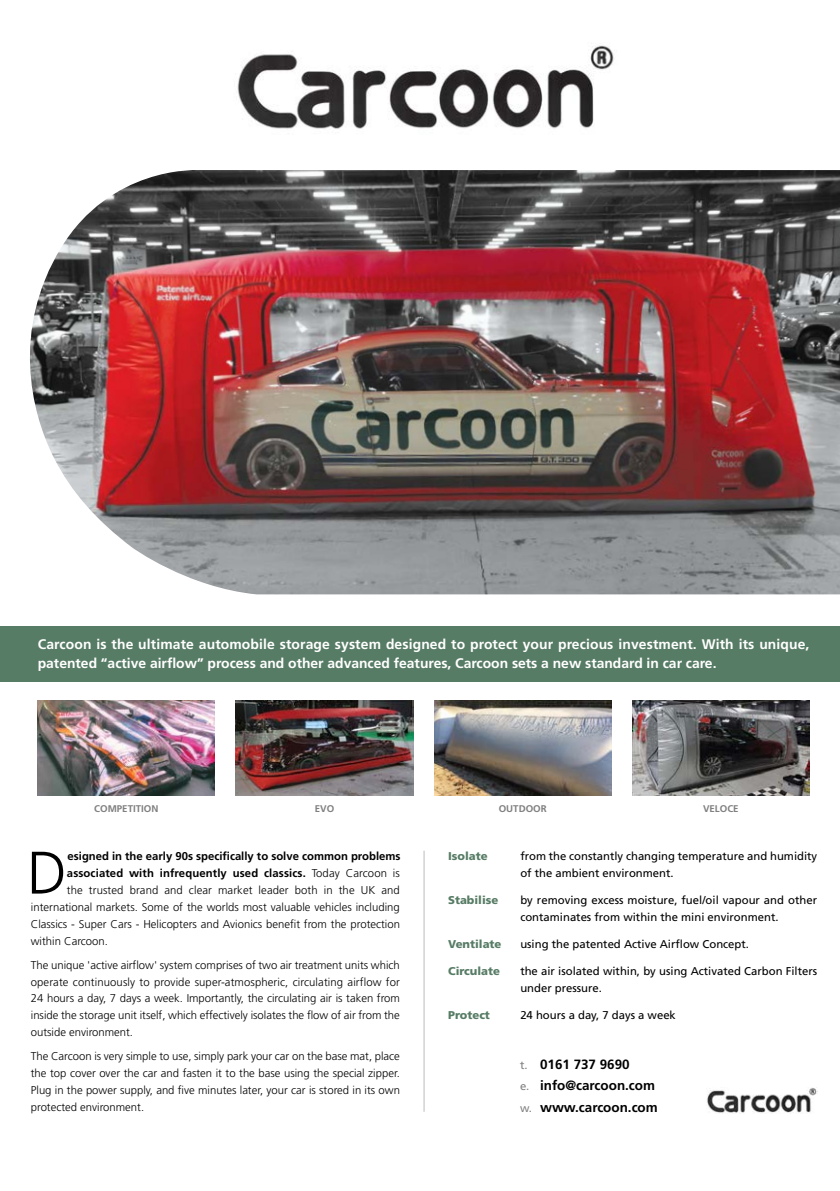
<style>
.page{position:relative;width:840px;height:1191px;background:#fff}
.page>*{position:absolute;margin:0;border:0;box-sizing:border-box;transform-origin:0 0}
.t1{font:300 60px "Frutiger";color:#000}
.t2{font:700 13.8px/19.4px "Frutiger";letter-spacing:.01em;color:#fff}
.t3{font:700 13.4px/21.2px "Frutiger";color:#000}
.t4{font:300 11.4px/17px "Frutiger";color:#000;text-align:justify}
.t5{font:11.4px/17px "Frutiger";color:#000}
.t6{font:700 11.4px "Frutiger";color:#000}
.t7{font:900 11.4px "Frutiger";color:#577c65}
.t8{font:700 9.8px "Frutiger";color:#808080}
.s1{font-weight:300}
.s2{font-weight:400;font-size:11.4px;color:#808080}
</style>
<div class="page">
<img style="left:237px;top:45px;width:378px;height:84px">
<img style="left:30px;top:170px;width:809px;height:425px">
<div style="left:1px;top:626px;width:838px;height:55px;background:#577c65"></div>
<img style="left:38px;top:700px;width:177px;height:95px">
<img style="left:236px;top:700px;width:177px;height:95px">
<img style="left:434px;top:700px;width:177px;height:95px">
<img style="left:632px;top:700px;width:177px;height:95px">
<img style="left:707px;top:1088px;width:109px;height:25px">
<hr style="left:423px;top:850px;width:1px;height:262px;background:#bfbfbf">
<p class="t2" style="left:38px;top:635px;width:772px">Carcoon is the ultimate automobile storage system designed to protect your precious investment. With its unique, patented “active airflow” process and other advanced features, Carcoon sets a new standard in car care.</p>
<p class="t8" style="left:94px;top:805px;width:66px">COMPETITION</p>
<p class="t8" style="left:315px;top:805px;width:21px">EVO</p>
<p class="t8" style="left:498px;top:805px;width:49px">OUTDOOR</p>
<p class="t8" style="left:702px;top:805px;width:37px">VELOCE</p>
<p class="t1" style="left:27px;top:848px;width:41px">D</p>
<p class="t6" style="left:68px;top:851px;width:334px">esigned in the early 90s specifically to solve common problems</p>
<p class="t6" style="left:67px;top:868px;width:334px">associated with infrequently used classics. <span class="s1">Today Carcoon is</span></p>
<p class="t4" style="left:67px;top:882px;width:334px">the trusted brand and clear market leader both in the UK and</p>
<p class="t4" style="left:31px;top:899px;width:370px">international markets. Some of the worlds most valuable vehicles including</p>
<p class="t4" style="left:31px;top:916px;width:370px">Classics - Super Cars - Helicopters and Avionics benefit from the protection</p>
<p class="t4" style="left:31px;top:933px;width:79px">within Carcoon.</p>
<p class="t4" style="left:31px;top:957px;width:370px">The unique 'active airflow' system comprises of two air treatment units which operate continuously to provide super-atmospheric, circulating airflow for 24 hours a day, 7 days a week. Importantly, the circulating air is taken from inside the storage unit itself, which effectively isolates the flow of air from the outside environment.</p>
<p class="t4" style="left:31px;top:1049px;width:370px">The Carcoon is very simple to use, simply park your car on the base mat, place the top cover over the car and fasten it to the base using the special zipper.<br>Plug in the power supply, and five minutes later, your car is stored in its own protected environment.</p>
<p class="t7" style="left:448px;top:851px;width:41px">Isolate</p>
<p class="t5" style="left:520px;top:848px;width:298px">from the constantly changing temperature and humidity of the ambient environment.</p>
<p class="t7" style="left:448px;top:895px;width:52px">Stabilise</p>
<p class="t5" style="left:520px;top:892px;width:298px">by removing excess moisture, fuel/oil vapour and other contaminates from within the mini environment.</p>
<p class="t7" style="left:448px;top:939px;width:55px">Ventilate</p>
<p class="t5" style="left:520px;top:936px;width:230px">using the patented Active Airflow Concept.</p>
<p class="t7" style="left:448px;top:966px;width:53px">Circulate</p>
<p class="t5" style="left:520px;top:963px;width:298px">the air isolated within, by using Activated Carbon Filters under pressure.</p>
<p class="t7" style="left:448px;top:1010px;width:43px">Protect</p>
<p class="t5" style="left:520px;top:1007px;width:157px">24 hours a day, 7 days a week</p>
<p class="t3" style="left:520px;top:1055px;width:139px"><span class="s2">t.</span> 0161 737 9690<br><span class="s2">e.</span> info@carcoon.com <span class="s2">w.</span> www.carcoon.com</p>
</div>
